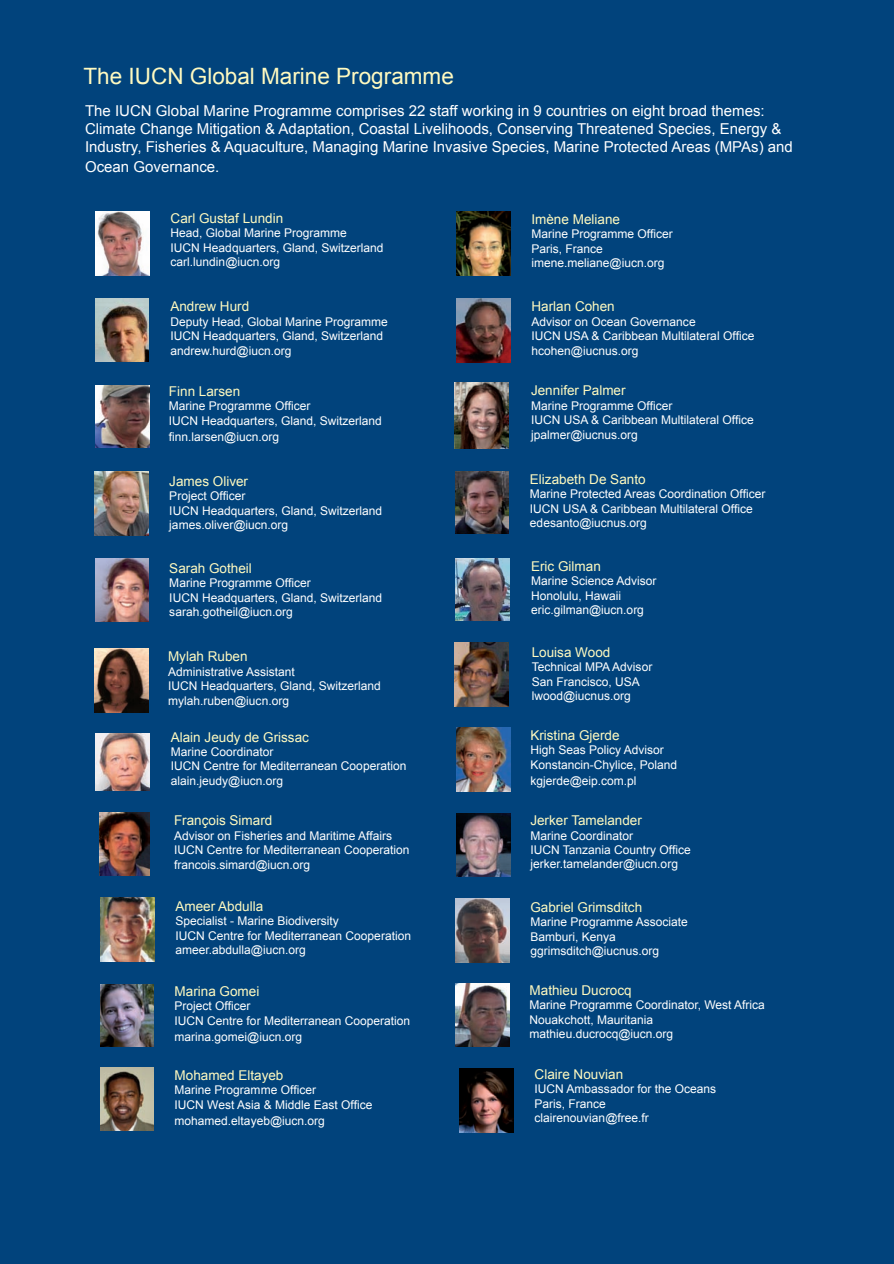
<style>
.page{position:relative;width:894px;height:1264px;background:#fff}
.page>*{position:absolute;margin:0;border:0;box-sizing:border-box;transform-origin:0 0}
.t1{font:22.5px "Arial";color:#fffac0}
.t2{font:15px/18px "Arial";color:#fff}
.t3{font:13.5px "Arial";color:#fffac0}
.t4{font:12px/14.4px "Arial";color:#fff}
</style>
<div class="page">
<div style="left:0;top:0;width:893px;height:1263px;background:#01437c"></div>
<img style="left:95px;top:298px;width:54px;height:64px">
<img style="left:95px;top:471px;width:54px;height:64px">
<img style="left:95px;top:385px;width:54px;height:63px">
<img style="left:95px;top:558px;width:54px;height:63px">
<img style="left:95px;top:648px;width:54px;height:64px">
<img style="left:99px;top:812px;width:50px;height:63px">
<img style="left:100px;top:897px;width:54px;height:64px">
<img style="left:100px;top:984px;width:54px;height:62px">
<img style="left:456px;top:299px;width:54px;height:63px">
<img style="left:455px;top:558px;width:54px;height:63px">
<img style="left:456px;top:727px;width:54px;height:64px">
<img style="left:456px;top:813px;width:54px;height:63px">
<img style="left:455px;top:898px;width:54px;height:64px">
<img style="left:455px;top:983px;width:54px;height:63px">
<img style="left:96px;top:212px;width:54px;height:63px">
<img style="left:456px;top:212px;width:54px;height:63px">
<img style="left:454px;top:643px;width:54px;height:63px">
<img style="left:100px;top:1067px;width:54px;height:63px">
<img style="left:459px;top:1068px;width:54px;height:64px">
<img style="left:454px;top:382px;width:54px;height:66px">
<img style="left:455px;top:471px;width:53px;height:62px">
<img style="left:95px;top:733px;width:54px;height:57px">
<p class="t1" style="left:83px;top:64px;width:372px">The IUCN Global Marine Programme</p>
<p class="t2" style="left:85px;top:102px;width:709px">The IUCN Global Marine Programme comprises 22 staff working in 9 countries on eight broad themes:<br>Climate Change Mitigation &amp; Adaptation, Coastal Livelihoods, Conserving Threatened Species, Energy &amp;<br>Industry, Fisheries &amp; Aquaculture, Managing Marine Invasive Species, Marine Protected Areas (MPAs) and</p>
<p class="t2" style="left:85px;top:158px;width:136px">Ocean Governance.</p>
<p class="t3" style="left:170px;top:210px;width:114px">Carl Gustaf Lundin</p>
<p class="t4" style="left:170px;top:226px;width:214px">Head, Global Marine Programme<br>IUCN Headquarters, Gland, Switzerland carl.lundin@iucn.org</p>
<p class="t3" style="left:170px;top:299px;width:80px">Andrew Hurd</p>
<p class="t4" style="left:170px;top:314px;width:219px">Deputy Head, Global Marine Programme<br>IUCN Headquarters, Gland, Switzerland andrew.hurd@iucn.org</p>
<p class="t3" style="left:169px;top:383px;width:73px">Finn Larsen</p>
<p class="t4" style="left:169px;top:399px;width:214px">Marine Programme Officer<br>IUCN Headquarters, Gland, Switzerland</p>
<p class="t4" style="left:169px;top:429px;width:112px">finn.larsen@iucn.org</p>
<p class="t3" style="left:169px;top:473px;width:80px">James Oliver</p>
<p class="t4" style="left:169px;top:489px;width:214px">Project Officer<br>IUCN Headquarters, Gland, Switzerland james.oliver@iucn.org</p>
<p class="t3" style="left:169px;top:560px;width:84px">Sarah Gotheil</p>
<p class="t4" style="left:169px;top:575px;width:214px">Marine Programme Officer<br>IUCN Headquarters, Gland, Switzerland sarah.gotheil@iucn.org</p>
<p class="t3" style="left:168px;top:649px;width:81px">Mylah Ruben</p>
<p class="t4" style="left:168px;top:664px;width:214px">Administrative Assistant<br>IUCN Headquarters, Gland, Switzerland mylah.ruben@iucn.org</p>
<p class="t3" style="left:171px;top:729px;width:140px">Alain Jeudy de Grissac</p>
<p class="t4" style="left:171px;top:744px;width:237px">Marine Coordinator<br>IUCN Centre for Mediterranean Cooperation alain.jeudy@iucn.org</p>
<p class="t3" style="left:174px;top:813px;width:100px">François Simard</p>
<p class="t4" style="left:174px;top:828px;width:237px">Advisor on Fisheries and Maritime Affairs<br>IUCN Centre for Mediterranean Cooperation francois.simard@iucn.org</p>
<p class="t3" style="left:175px;top:898px;width:89px">Ameer Abdulla</p>
<p class="t4" style="left:175px;top:913px;width:237px">Specialist - Marine Biodiversity<br>IUCN Centre for Mediterranean Cooperation ameer.abdulla@iucn.org</p>
<p class="t3" style="left:174px;top:983px;width:86px">Marina Gomei</p>
<p class="t4" style="left:174px;top:998px;width:237px">Project Officer<br>IUCN Centre for Mediterranean Cooperation</p>
<p class="t4" style="left:174px;top:1029px;width:129px">marina.gomei@iucn.org</p>
<p class="t3" style="left:174px;top:1067px;width:110px">Mohamed Eltayeb</p>
<p class="t4" style="left:174px;top:1082px;width:199px">Marine Programme Officer<br>IUCN West Asia &amp; Middle East Office</p>
<p class="t4" style="left:174px;top:1113px;width:152px">mohamed.eltayeb@iucn.org</p>
<p class="t3" style="left:531px;top:211px;width:90px">Imène Meliane</p>
<p class="t4" style="left:531px;top:227px;width:143px">Marine Programme Officer<br>Paris, France imene.meliane@iucn.org</p>
<p class="t3" style="left:531px;top:299px;width:85px">Harlan Cohen</p>
<p class="t4" style="left:531px;top:314px;width:224px">Advisor on Ocean Governance<br>IUCN USA &amp; Caribbean Multilateral Office hcohen@iucnus.org</p>
<p class="t3" style="left:531px;top:383px;width:96px">Jennifer Palmer</p>
<p class="t4" style="left:531px;top:398px;width:224px">Marine Programme Officer<br>IUCN USA &amp; Caribbean Multilateral Office jpalmer@iucnus.org</p>
<p class="t3" style="left:530px;top:471px;width:117px">Elizabeth De Santo</p>
<p class="t4" style="left:530px;top:486px;width:237px">Marine Protected Areas Coordination Officer<br>IUCN USA &amp; Caribbean Multilateral Office edesanto@iucnus.org</p>
<p class="t3" style="left:531px;top:558px;width:71px">Eric Gilman</p>
<p class="t4" style="left:531px;top:574px;width:127px">Marine Science Advisor<br>Honolulu, Hawaii eric.gilman@iucn.org</p>
<p class="t3" style="left:531px;top:644px;width:80px">Louisa Wood</p>
<p class="t4" style="left:531px;top:659px;width:122px">Technical MPA Advisor<br>San Francisco, USA lwood@iucnus.org</p>
<p class="t3" style="left:530px;top:727px;width:91px">Kristina Gjerde</p>
<p class="t4" style="left:530px;top:743px;width:148px">High Seas Policy Advisor<br>Konstancin-Chylice, Poland</p>
<p class="t4" style="left:530px;top:773px;width:108px">kgjerde@eip.com.pl</p>
<p class="t3" style="left:530px;top:812px;width:113px">Jerker Tamelander</p>
<p class="t4" style="left:530px;top:828px;width:162px">Marine Coordinator<br>IUCN Tanzania Country Office jerker.tamelander@iucn.org</p>
<p class="t3" style="left:530px;top:899px;width:113px">Gabriel Grimsditch</p>
<p class="t4" style="left:530px;top:914px;width:159px">Marine Programme Associate<br>Bamburi, Kenya ggrimsditch@iucnus.org</p>
<p class="t3" style="left:529px;top:982px;width:104px">Mathieu Ducrocq</p>
<p class="t4" style="left:529px;top:997px;width:237px">Marine Programme Coordinator, West Africa<br>Nouakchott, Mauritania mathieu.ducrocq@iucn.org</p>
<p class="t3" style="left:534px;top:1066px;width:90px">Claire Nouvian</p>
<p class="t4" style="left:534px;top:1081px;width:183px">IUCN Ambassador for the Oceans<br>Paris, France clairenouvian@free.fr</p>
</div>
